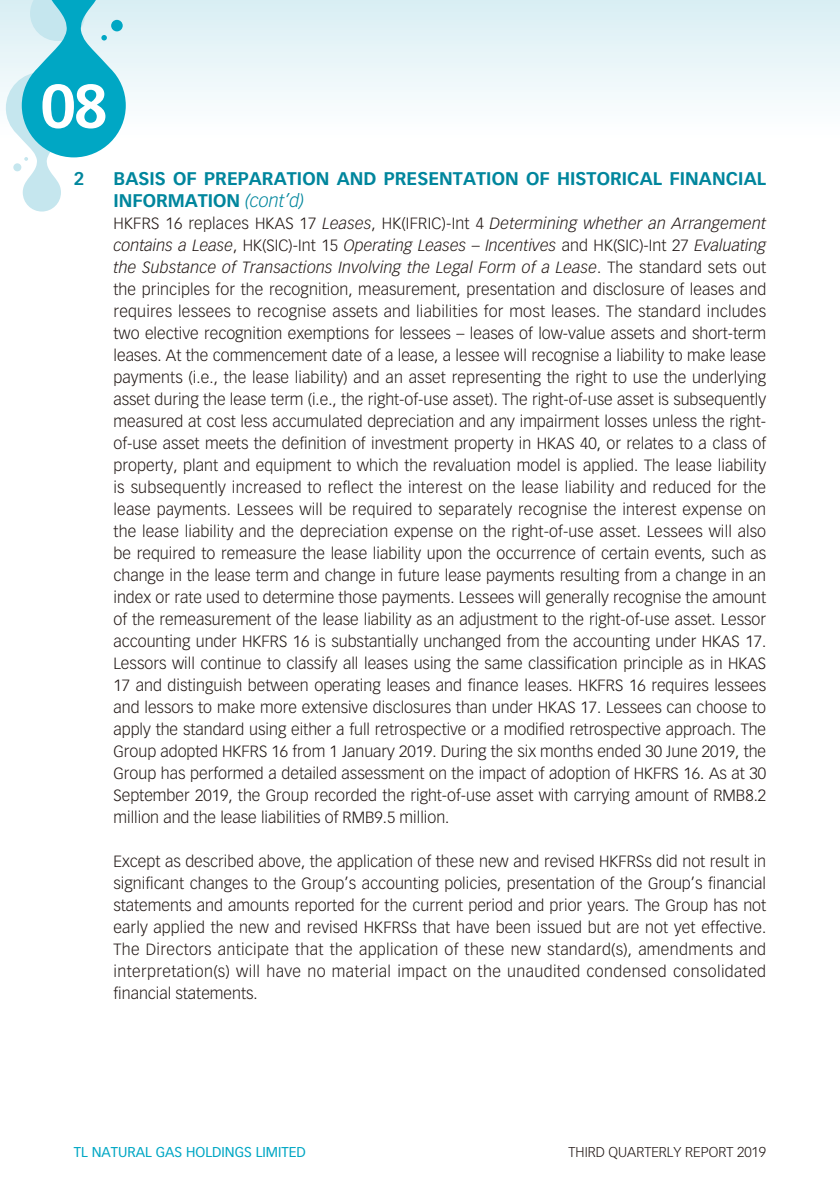
<style>
.page{position:relative;width:840px;height:1191px;background:#fff}
.page>*{position:absolute;margin:0;border:0;box-sizing:border-box;transform-origin:0 0}
.t1{font:700 60px "Vectora LT Std";color:#fff}
.t2{font:700 18px/22px "Vectora LT Std";letter-spacing:.005em;color:#00869d}
.t3{font:300 16px/22px "Vectora LT Std";color:#231916;text-align:justify}
.t4{font:14px "Vectora LT Std";color:#00a7c4}
.t5{font:300 14px "Vectora LT Std";color:#231916}
.s1{font-weight:300;font-style:italic}
.s2{font-style:italic}
</style>
<div class="page">
<div style="left:0;top:0;width:839px;height:142px;background:linear-gradient(to bottom,#d8eef3,#fff)"></div>
<svg style="left:6px;top:0;width:120px;height:211px"></svg>
<div style="left:111px;top:20px;width:12px;height:11px;background:#00a7c4;border-radius:50%"></div>
<h1 class="t1" style="left:40px;top:78px;width:70px">08</h1>
<p class="t2" style="left:74px;top:169px;width:12px">2</p>
<p class="t2" style="left:113px;top:169px;width:653px">BASIS OF PREPARATION AND PRESENTATION OF HISTORICAL FINANCIAL<br>INFORMATION <span class="s1">(cont’d)</span></p>
<p class="t3" style="left:113px;top:213px;width:654px">HKFRS 16 replaces HKAS 17 <span class="s2">Leases</span>, HK(IFRIC)-Int 4 <span class="s2">Determining whether an Arrangement contains a Lease</span>, HK(SIC)-Int 15 <span class="s2">Operating Leases – Incentives</span> and HK(SIC)-Int 27 <span class="s2">Evaluating the Substance of Transactions Involving the Legal Form of a Lease</span>. The standard sets out the principles for the recognition, measurement, presentation and disclosure of leases and requires lessees to recognise assets and liabilities for most leases. The standard includes two elective recognition exemptions for lessees – leases of low-value assets and short-term leases. At the commencement date of a lease, a lessee will recognise a liability to make lease payments (i.e., the lease liability) and an asset representing the right to use the underlying asset during the lease term (i.e., the right-of-use asset). The right-of-use asset is subsequently measured at cost less accumulated depreciation and any impairment losses unless the right&shy;of-use asset meets the definition of investment property in HKAS 40, or relates to a class of property, plant and equipment to which the revaluation model is applied. The lease liability is subsequently increased to reflect the interest on the lease liability and reduced for the lease payments. Lessees will be required to separately recognise the interest expense on the lease liability and the depreciation expense on the right-of-use asset. Lessees will also be required to remeasure the lease liability upon the occurrence of certain events, such as change in the lease term and change in future lease payments resulting from a change in an index or rate used to determine those payments. Lessees will generally recognise the amount of the remeasurement of the lease liability as an adjustment to the right-of-use asset. Lessor accounting under HKFRS 16 is substantially unchanged from the accounting under HKAS 17.<br>Lessors will continue to classify all leases using the same classification principle as in HKAS 17 and distinguish between operating leases and finance leases. HKFRS 16 requires lessees and lessors to make more extensive disclosures than under HKAS 17. Lessees can choose to apply the standard using either a full retrospective or a modified retrospective approach. The Group adopted HKFRS 16 from 1 January 2019. During the six months ended 30 June 2019, the Group has performed a detailed assessment on the impact of adoption of HKFRS 16. As at 30<br>September 2019, the Group recorded the right-of-use asset with carrying amount of RMB8.2 million and the lease liabilities of RMB9.5 million.</p>
<p class="t3" style="left:113px;top:851px;width:653px">Except as described above, the application of these new and revised HKFRSs did not result in significant changes to the Group’s accounting policies, presentation of the Group’s financial statements and amounts reported for the current period and prior years. The Group has not early applied the new and revised HKFRSs that have been issued but are not yet effective.<br>The Directors anticipate that the application of these new standard(s), amendments and interpretation(s) will have no material impact on the unaudited condensed consolidated financial statements.</p>
<p class="t4" style="left:74px;top:1145px;width:233px">TL NATURAL GAS HOLDINGS LIMITED</p>
<p class="t5" style="left:568px;top:1145px;width:199px">THIRD QUARTERLY REPORT 2019</p>
</div>
